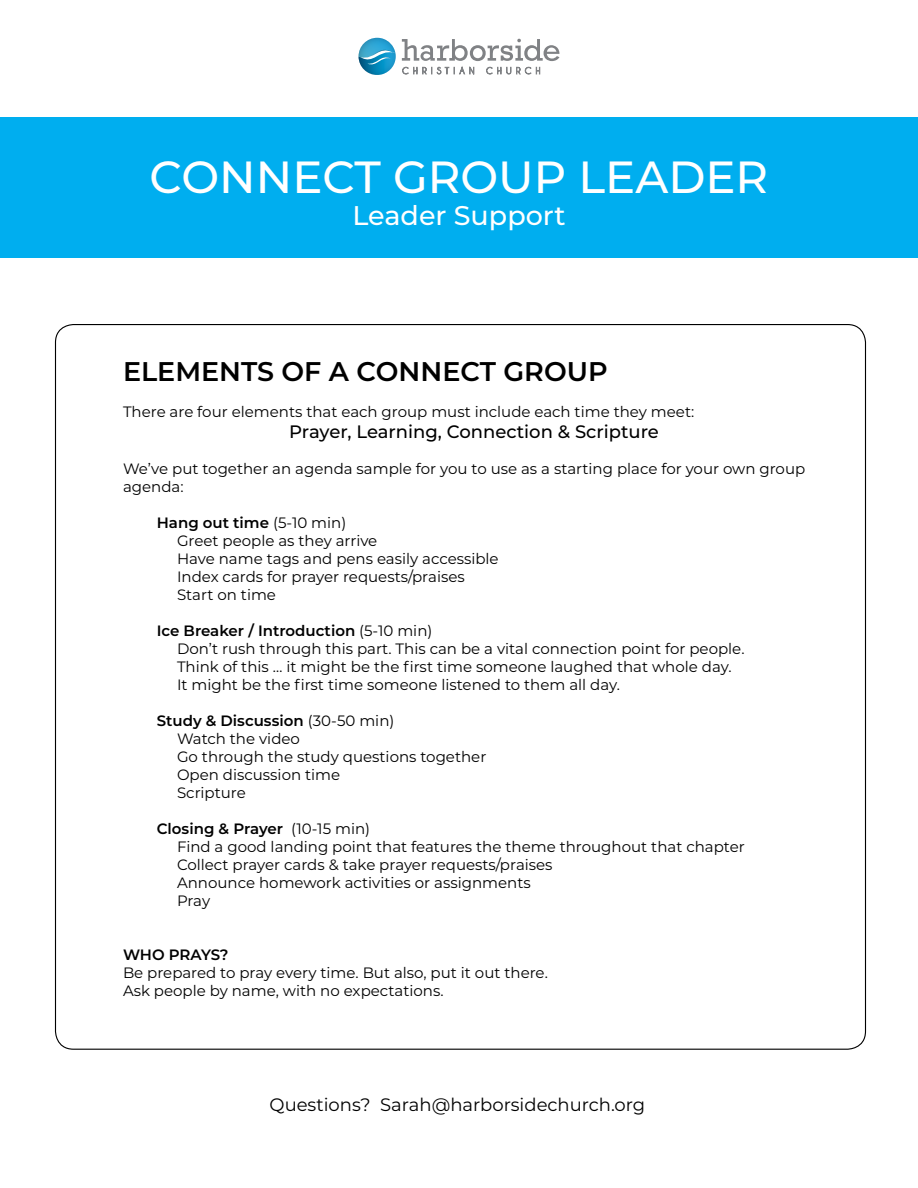
<style>
.page{position:relative;width:918px;height:1188px;background:#fff}
.page>*{position:absolute;margin:0;border:0;box-sizing:border-box;transform-origin:0 0}
.t1{font:500 45px "Montserrat";color:#fff}
.t2{font:600 27px "Montserrat";color:#000}
.t3{font:500 27px "Montserrat";color:#fff}
.t4{font:500 18px "Montserrat";color:#000}
.t5{font:18px "Montserrat";color:#000}
.t6{font:15px/18px "Montserrat";color:#000}
.t7{font:600 15px "Montserrat";letter-spacing:-.01em;color:#000}
.s1{font-weight:600}
</style>
<div class="page">
<svg style="left:402px;top:39px;width:157px;height:35px"></svg>
<svg style="left:359px;top:38px;width:37px;height:37px"></svg>
<div style="left:0;top:117px;width:918px;height:140px;background:#00aeef"></div>
<h1 class="t1" style="left:150px;top:145px;width:620px">CONNECT GROUP LEADER</h1>
<h2 class="t3" style="left:352px;top:197px;width:215px">Leader Support</h2>
<h2 class="t2" style="left:123px;top:352px;width:486px">ELEMENTS OF A CONNECT GROUP</h2>
<p class="t6" style="left:123px;top:402px;width:573px">There are four elements that each group must include each time they meet:</p>
<p class="t4" style="left:289px;top:419px;width:371px">Prayer, Learning, Connection &amp; Scripture</p>
<p class="t6" style="left:123px;top:460px;width:684px">We’ve put together an agenda sample for you to use as a starting place for your own group agenda:</p>
<p class="t6" style="left:177px;top:514px;width:323px;text-indent:-20px"><span class="s1">Hang out time</span> (5-10 min)<br>Greet people as they arrive<br>Have name tags and pens easily accessible<br>Index cards for prayer requests/praises<br>Start on time</p>
<p class="t6" style="left:177px;top:622px;width:569px;text-indent:-20px"><span class="s1">Ice Breaker / Introduction</span> (5-10 min)<br>Don’t rush through this part. This can be a vital connection point for people.<br>Think of this … it might be the first time someone laughed that whole day.<br>It might be the first time someone listened to them all day.</p>
<p class="t6" style="left:177px;top:712px;width:311px;text-indent:-20px"><span class="s1">Study &amp; Discussion</span> (30-50 min)<br>Watch the video<br>Go through the study questions together<br>Open discussion time<br>Scripture</p>
<p class="t6" style="left:177px;top:820px;width:569px;text-indent:-20px"><span class="s1">Closing &amp; Prayer</span> (10-15 min)<br>Find a good landing point that features the theme throughout that chapter Collect prayer cards &amp; take prayer requests/praises<br>Announce homework activities or assignments<br>Pray</p>
<p class="t7" style="left:123px;top:944px;width:107px">WHO PRAYS?</p>
<p class="t6" style="left:123px;top:964px;width:426px">Be prepared to pray every time. But also, put it out there.<br>Ask people by name, with no expectations.</p>
<p class="t5" style="left:270px;top:1093px;width:377px">Questions? Sarah@harborsidechurch.org</p>
</div>
